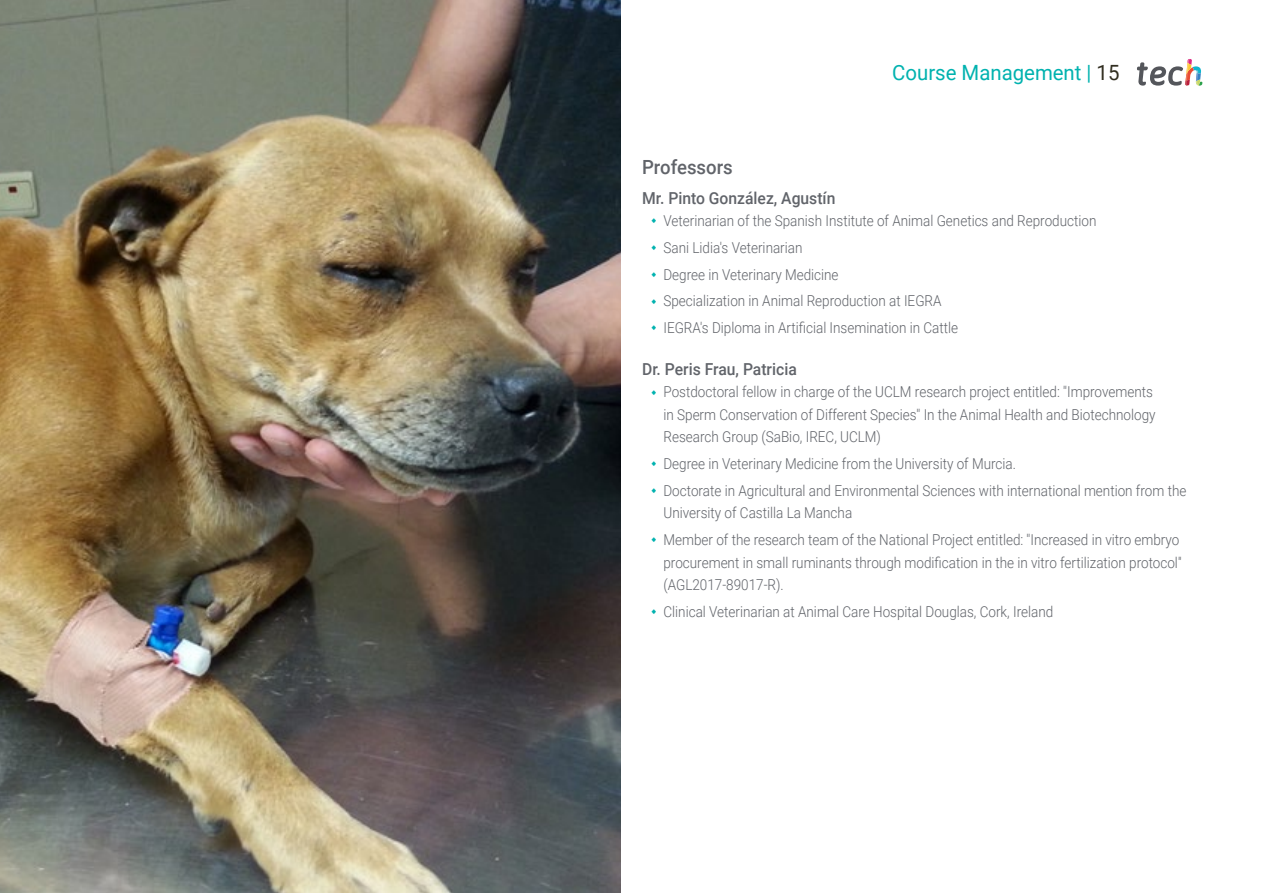
<style>
.page{position:relative;width:1263px;height:893px;background:#fff}
.page>*{position:absolute;margin:0;border:0;box-sizing:border-box;transform-origin:0 0}
.t1{font:21px "Roboto";color:#00b2af}
.t2{font:500 19.5px "Roboto";color:#61646a;scale:.95 1}
.t3{font:500 16.5px "Roboto";color:#61646a;scale:.95 1}
.t4{font:300 15px/26.7px "Roboto";color:#61646a;scale:.9 1}
.s1{color:#312e20}
</style>
<div class="page">
<svg style="left:1137px;top:59px;width:65px;height:27px"></svg>
<img style="left:0;top:0;width:621px;height:893px">
<h1 class="t1" style="left:892px;top:57px;width:229px">Course Management | <span class="s1">15</span></h1>
<h2 class="t2" style="left:642px;top:154px;width:97px">Professors</h2>
<p class="t3" style="left:642px;top:186px;width:205px">Mr. Pinto González, Agustín</p>
<p class="t4" style="left:663px;top:207px;width:483px">Veterinarian of the Spanish Institute of Animal Genetics and Reproduction Sani Lidia's Veterinarian<br>Degree in Veterinary Medicine<br>Specialization in Animal Reproduction at IEGRA<br>IEGRA's Diploma in Artificial Insemination in Cattle</p>
<p class="t3" style="left:642px;top:357px;width:164px">Dr. Peris Frau, Patricia</p>
<p class="t4" style="left:663px;top:380px;width:548px;line-height:22.5px">Postdoctoral fellow in charge of the UCLM research project entitled: ''Improvements in Sperm Conservation of Different Species'' In the Animal Health and Biotechnology<br>Research Group (SaBio, IREC, UCLM)</p>
<p class="t4" style="left:663px;top:450px;width:583px">Degree in Veterinary Medicine from the University of Murcia.<br>Doctorate in Agricultural and Environmental Sciences with international mention from the</p>
<p class="t4" style="left:663px;top:499px;width:575px">University of Castilla La Mancha<br>Member of the research team of the National Project entitled: ''Increased in vitro embryo</p>
<p class="t4" style="left:663px;top:550px;width:577px;line-height:22.5px">procurement in small ruminants through modification in the in vitro fertilization protocol'' (AGL2017-89017-R).</p>
<p class="t4" style="left:663px;top:598px;width:435px">Clinical Veterinarian at Animal Care Hospital Douglas, Cork, Ireland</p>
</div>
